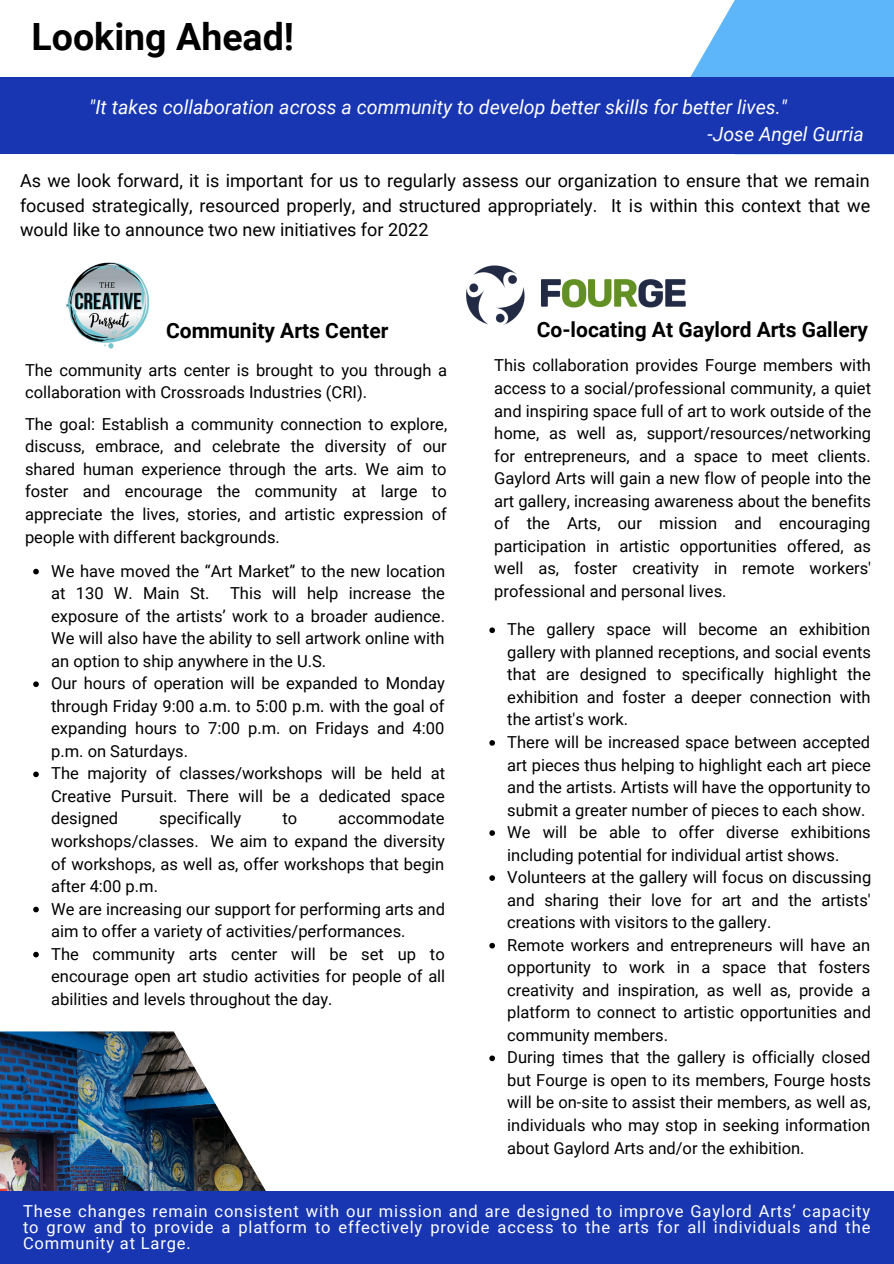
<style>
.page{position:relative;width:894px;height:1264px;background:#fff}
.page>*{position:absolute;margin:0;border:0;box-sizing:border-box;transform-origin:0 0}
.t1{font:700 37.5px "Roboto";color:#000}
.t2{font:700 21px "Roboto";color:#000}
.t3{font:italic 19.5px "Roboto";color:#fff}
.t4{font:18px/24.8px "Roboto";color:#000;text-align:justify}
.t5{font:16.5px/22.5px "Roboto";color:#000;text-align:justify}
.t6{font:16.5px/15.8px "Roboto";letter-spacing:.05em;color:#fff;text-align:justify}
</style>
<div class="page">
<svg style="left:690px;top:0;width:203px;height:154px;background:#6dbcf8"></svg>
<div style="left:0;top:77px;width:893px;height:76px;background:#1836b2"></div>
<img style="left:0;top:1031px;width:266px;height:160px">
<div style="left:0;top:1191px;width:893px;height:72px;background:#1836b2"></div>
<img style="left:65px;top:262px;width:84px;height:87px">
<svg style="left:33px;top:568px;width:6px;height:6px"></svg>
<svg style="left:33px;top:681px;width:6px;height:6px"></svg>
<svg style="left:33px;top:771px;width:6px;height:6px"></svg>
<svg style="left:33px;top:906px;width:6px;height:6px"></svg>
<svg style="left:33px;top:951px;width:6px;height:6px"></svg>
<img style="left:466px;top:265px;width:220px;height:60px">
<svg style="left:489px;top:627px;width:6px;height:6px"></svg>
<svg style="left:489px;top:740px;width:6px;height:5px"></svg>
<svg style="left:489px;top:830px;width:6px;height:5px"></svg>
<svg style="left:489px;top:875px;width:6px;height:5px"></svg>
<svg style="left:489px;top:942px;width:6px;height:6px"></svg>
<svg style="left:489px;top:1055px;width:6px;height:6px"></svg>
<p class="t1" style="left:31px;top:16px;width:264px">Looking Ahead!</p>
<p class="t3" style="left:89px;top:96px;width:699px">"It takes collaboration across a community to develop better skills for better lives."</p>
<p class="t3" style="left:707px;top:123px;width:158px">-Jose Angel Gurria</p>
<p class="t4" style="left:20px;top:168px;width:851px">As we look forward, it is important for us to regularly assess our organization to ensure that we remain focused strategically, resourced properly, and structured appropriately. It is within this context that we would like to announce two new initiatives for 2022</p>
<p class="t2" style="left:166px;top:318px;width:224px">Community Arts Center</p>
<p class="t2" style="left:536px;top:317px;width:333px">Co-locating At Gaylord Arts Gallery</p>
<p class="t5" style="left:25px;top:359px;width:423px">The community arts center is brought to you through a collaboration with Crossroads Industries (CRI).</p>
<p class="t5" style="left:25px;top:413px;width:423px">The goal: Establish a community connection to explore, discuss, embrace, and celebrate the diversity of our shared human experience through the arts. We aim to foster and encourage the community at large to appreciate the lives, stories, and artistic expression of people with different backgrounds.</p>
<p class="t5" style="left:51px;top:559px;width:395px">We have moved the “Art Market” to the new location at 130 W. Main St. This will help increase the exposure of the artists’ work to a broader audience.<br>We will also have the ability to sell artwork online with an option to ship anywhere in the U.S.</p>
<p class="t5" style="left:51px;top:672px;width:395px">Our hours of operation will be expanded to Monday through Friday 9:00 a.m. to 5:00 p.m. with the goal of expanding hours to 7:00 p.m. on Fridays and 4:00 p.m. on Saturdays.</p>
<p class="t5" style="left:51px;top:762px;width:395px">The majority of classes/workshops will be held at Creative Pursuit. There will be a dedicated space designed</p>
<p class="t5" style="left:159px;top:807px;width:84px">specifically</p>
<p class="t5" style="left:282px;top:807px;width:16px">to</p>
<p class="t5" style="left:51px;top:807px;width:395px;text-indent:287px">accommodate workshops/classes. We aim to expand the diversity of workshops, as well as, offer workshops that begin after 4:00 p.m.</p>
<p class="t5" style="left:51px;top:897px;width:395px">We are increasing our support for performing arts and aim to offer a variety of activities/performances.</p>
<p class="t5" style="left:51px;top:942px;width:395px">The community arts center will be set up to encourage open art studio activities for people of all abilities and levels throughout the day.</p>
<p class="t5" style="left:494px;top:354px;width:378px">This collaboration provides Fourge members with access to a social/professional community, a quiet and inspiring space full of art to work outside of the home, as well as, support/resources/networking for entrepreneurs, and a space to meet clients.<br>Gaylord Arts will gain a new flow of people into the art gallery, increasing awareness about the benefits of the Arts, our mission and encouraging participation in artistic opportunities offered, as well as, foster creativity in remote workers' professional and personal lives.</p>
<p class="t5" style="left:507px;top:618px;width:365px">The gallery space will become an exhibition gallery with planned receptions, and social events that are designed to specifically highlight the exhibition and foster a deeper connection with the artist's work.</p>
<p class="t5" style="left:507px;top:731px;width:365px">There will be increased space between accepted art pieces thus helping to highlight each art piece and the artists. Artists will have the opportunity to submit a greater number of pieces to each show.</p>
<p class="t5" style="left:507px;top:821px;width:365px">We will be able to offer diverse exhibitions including potential for individual artist shows.</p>
<p class="t5" style="left:507px;top:866px;width:365px">Volunteers at the gallery will focus on discussing and sharing their love for art and the artists' creations with visitors to the gallery.</p>
<p class="t5" style="left:507px;top:933px;width:365px">Remote workers and entrepreneurs will have an opportunity to work in a space that fosters creativity and inspiration, as well as, provide a platform to connect to artistic opportunities and community members.</p>
<p class="t5" style="left:507px;top:1046px;width:365px">During times that the gallery is officially closed but Fourge is open to its members, Fourge hosts will be on-site to assist their members, as well as, individuals who may stop in seeking information about Gaylord Arts and/or the exhibition.</p>
<p class="t6" style="left:23px;top:1203px;width:848px">These changes remain consistent with our mission and are designed to improve Gaylord Arts’ capacity to grow and to provide a platform to effectively provide access to the arts for all individuals and the Community at Large.</p>
</div>
